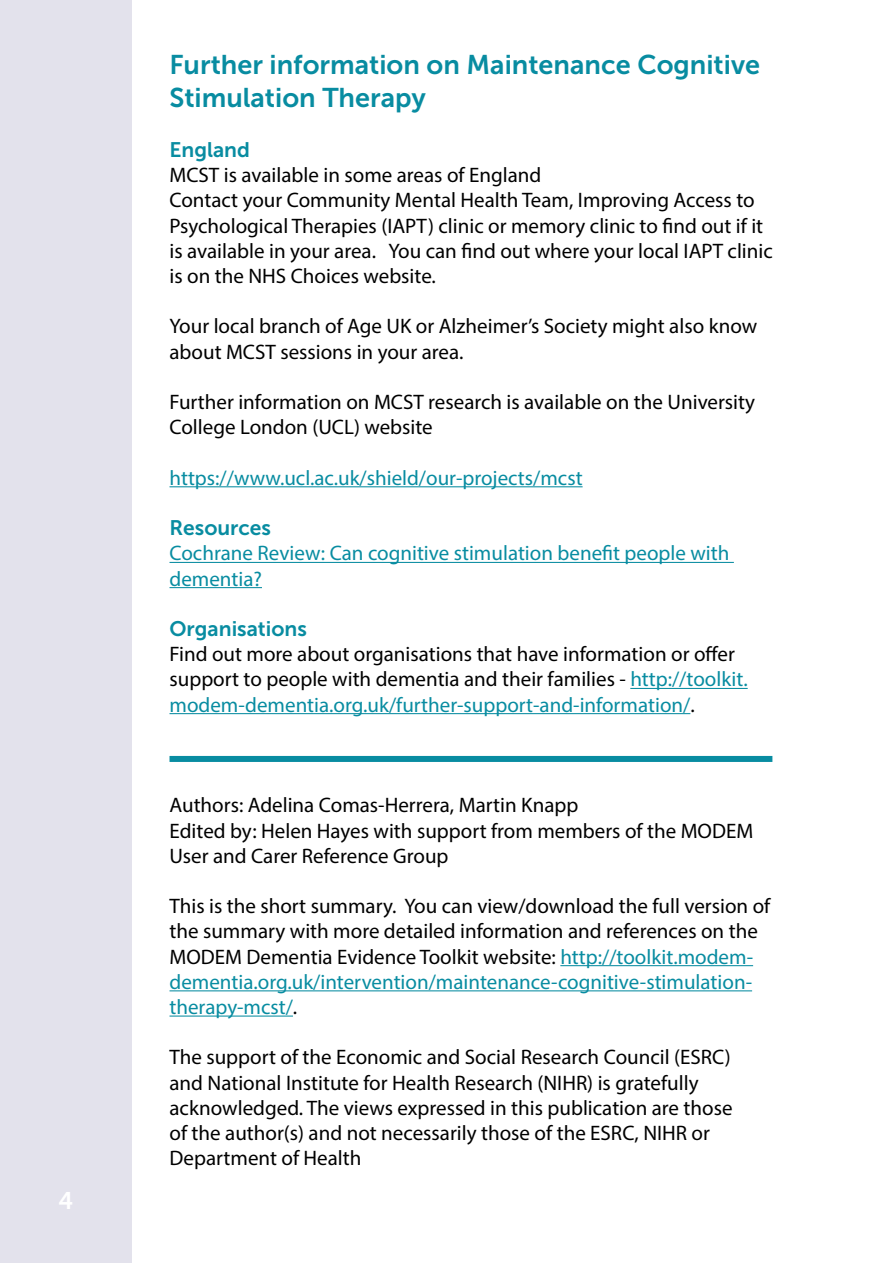
<style>
.page{position:relative;width:893px;height:1263px;background:#fff}
.page>*{position:absolute;margin:0;border:0;box-sizing:border-box;transform-origin:0 0}
.t1{font:27px/32.4px "Museo Sans 700";color:#088ca1}
.t2{font:24px "Museo Sans 700";color:#fff}
.t3{font:21px/25.2px "Myriad Pro";color:#000}
.t4{font:21px/25.2px "Myriad Pro";color:#088ca1}
.t5{font:21px "Museo Sans 700";color:#088ca1}
.s1{color:#088ca1}
</style>
<div class="page">
<div style="left:0;top:0;width:132px;height:1263px;background:#e3e2ec"></div>
<hr style="left:170px;top:486px;width:413px;height:1px;background:#088ca1">
<hr style="left:170px;top:562px;width:564px;height:1px;background:#088ca1">
<hr style="left:170px;top:587px;width:92px;height:1px;background:#088ca1">
<hr style="left:630px;top:688px;width:118px;height:1px;background:#088ca1">
<hr style="left:170px;top:713px;width:520px;height:1px;background:#088ca1">
<hr style="left:560px;top:965px;width:193px;height:1px;background:#088ca1">
<hr style="left:170px;top:990px;width:582px;height:1px;background:#088ca1">
<hr style="left:170px;top:1015px;width:123px;height:1px;background:#088ca1">
<div style="left:170px;top:756px;width:602px;height:6px;background:#088ca1"></div>
<p class="t2" style="left:59px;top:1187px;width:16px">4</p>
<p class="t1" style="left:170px;top:49px;width:592px">Further information on Maintenance Cognitive<br>Stimulation Therapy</p>
<p class="t5" style="left:170px;top:138px;width:82px">England</p>
<p class="t3" style="left:170px;top:162px;width:605px">MCST is available in some areas of England<br>Contact your Community Mental Health Team, Improving Access to Psychological Therapies (IAPT) clinic or memory clinic to find out if it is available in your area. You can find out where your local IAPT clinic is on the NHS Choices website.</p>
<p class="t3" style="left:170px;top:313px;width:589px">Your local branch of Age UK or Alzheimer’s Society might also know about MCST sessions in your area.</p>
<p class="t3" style="left:170px;top:389px;width:587px">Further information on MCST research is available on the University<br>College London (UCL) website</p>
<p class="t4" style="left:170px;top:465px;width:415px">https://www.ucl.ac.uk/shield/our-projects/mcst</p>
<p class="t5" style="left:170px;top:516px;width:103px">Resources</p>
<p class="t4" style="left:170px;top:540px;width:561px">Cochrane Review: Can cognitive stimulation benefit people with dementia?</p>
<p class="t5" style="left:170px;top:617px;width:139px">Organisations</p>
<p class="t3" style="left:170px;top:641px;width:580px">Find out more about organisations that have information or offer support to people with dementia and their families - <span class="s1">http://toolkit. modem-dementia.org.uk/further-support-and-information/</span>.</p>
<p class="t3" style="left:170px;top:792px;width:585px">Authors: Adelina Comas-Herrera, Martin Knapp<br>Edited by: Helen Hayes with support from members of the MODEM<br>User and Carer Reference Group</p>
<p class="t3" style="left:170px;top:893px;width:602px">This is the short summary. You can view/download the full version of the summary with more detailed information and references on the MODEM Dementia Evidence Toolkit website: <span class="s1">http://toolkit.modem&shy;dementia.org.uk/intervention/maintenance-cognitive-stimulation&shy;therapy-mcst/</span>.</p>
<p class="t3" style="left:170px;top:1044px;width:565px">The support of the Economic and Social Research Council (ESRC) and National Institute for Health Research (NIHR) is gratefully acknowledged. The views expressed in this publication are those of the author(s) and not necessarily those of the ESRC, NIHR or Department of Health</p>
</div>
